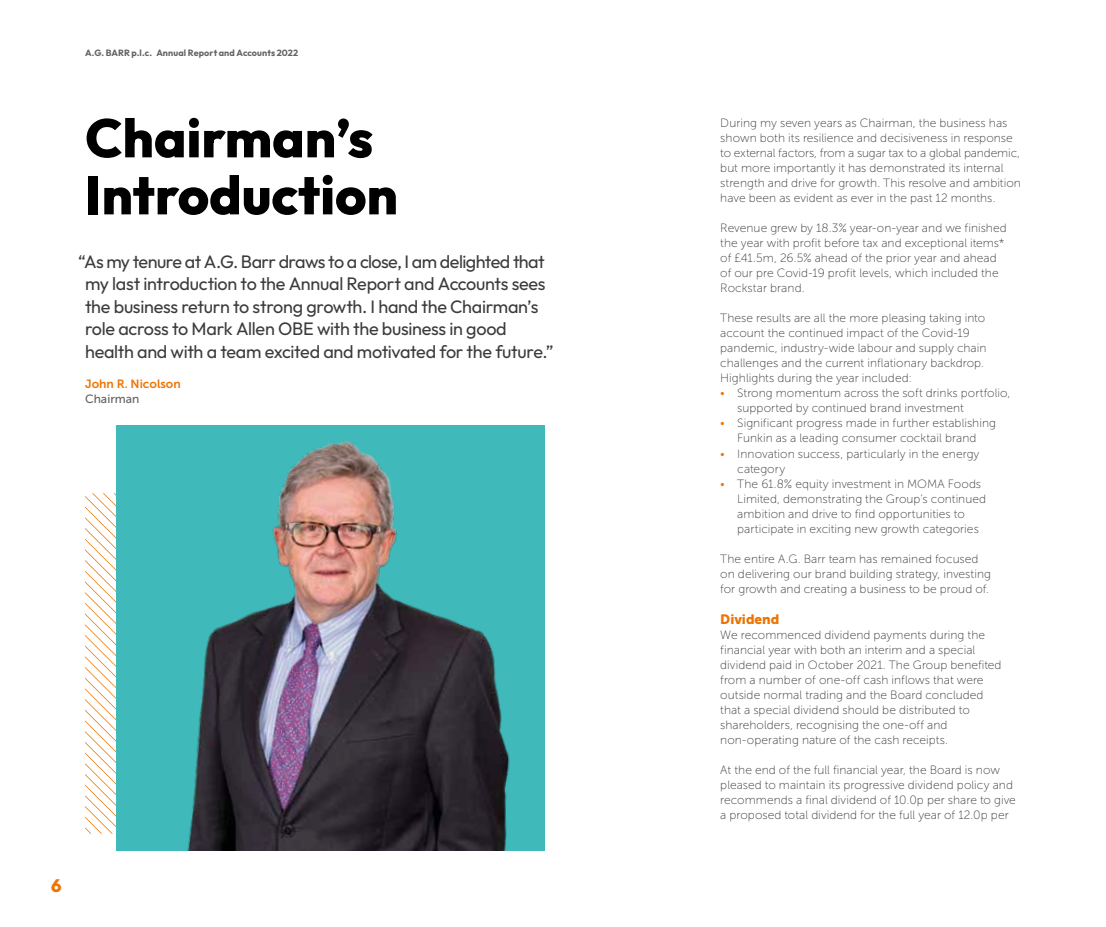
<style>
.page{position:relative;width:1106px;height:927px;background:#fff}
.page>*{position:absolute;margin:0;border:0;box-sizing:border-box;transform-origin:0 0}
.t1{font:800 54px/57px "Outfit";color:#000}
.t2{font:18px/22.5px "Outfit";letter-spacing:-.02em;color:#3c3c3b}
.t3{font:800 18px "Outfit";color:#ee7402}
.t4{font:13.5px "Museo Sans 900";color:#ee7402}
.t5{font:12px/15px "Museo Sans 100";letter-spacing:.005em;color:#3c3c3b}
.t6{font:12px "Museo Sans 700";letter-spacing:.005em;color:#ee7402}
.t7{font:12px "Museo Sans 500";letter-spacing:.005em;color:#646363}
.t8{font:700 9px "Outfit";letter-spacing:.01em;color:#646363}
.s1{color:#ee7402}
</style>
<div class="page">
<svg style="left:85px;top:493px;width:31px;height:341px"></svg>
<img style="left:116px;top:425px;width:428px;height:425px">
<p class="t8" style="left:85px;top:48px;width:215px">A.G. BARR p.l.c. Annual Report and Accounts 2022</p>
<h1 class="t1" style="left:85px;top:110px;width:314px">Chairman’s<br>Introduction</h1>
<p class="t2" style="left:85px;top:250px;width:470px;text-indent:-7px">“As my tenure at A.G. Barr draws to a close, I am delighted that my last introduction to the Annual Report and Accounts sees the business return to strong growth. I hand the Chairman’s role across to Mark Allen OBE with the business in good health and with a team excited and motivated for the future.”</p>
<p class="t6" style="left:85px;top:377px;width:97px">John R. Nicolson</p>
<p class="t7" style="left:85px;top:392px;width:56px">Chairman</p>
<h2 class="t3" style="left:51px;top:875px;width:12px">6</h2>
<p class="t5" style="left:720px;top:116px;width:302px">During my seven years as Chairman, the business has shown both its resilience and decisiveness in response to external factors, from a sugar tax to a global pandemic, but more importantly it has demonstrated its internal strength and drive for growth. This resolve and ambition have been as evident as ever in the past 12 months.</p>
<p class="t5" style="left:720px;top:221px;width:288px">Revenue grew by 18.3% year-on-year and we finished the year with profit before tax and exceptional items* of £41.5m, 26.5% ahead of the prior year and ahead of our pre Covid-19 profit levels, which included the Rockstar brand.</p>
<p class="t5" style="left:720px;top:311px;width:268px">These results are all the more pleasing taking into account the continued impact of the Covid-19 pandemic, industry-wide labour and supply chain challenges and the current inflationary backdrop.<br>Highlights during the year included:</p>
<p class="t5" style="left:737px;top:386px;width:275px;text-indent:-17px"><span class="s1">•</span> Strong momentum across the soft drinks portfolio, supported by continued brand investment</p>
<p class="t5" style="left:720px;top:416px;width:277px;text-align:center"><span class="s1">•</span> Significant progress made in further establishing<br>Funkin as a leading consumer cocktail brand</p>
<p class="t5" style="left:737px;top:446px;width:244px;text-indent:-17px"><span class="s1">•</span> Innovation success, particularly in the energy category</p>
<p class="t5" style="left:737px;top:476px;width:250px;text-indent:-17px"><span class="s1">•</span> The 61.8% equity investment in MOMA Foods Limited, demonstrating the Group’s continued ambition and drive to find opportunities to participate in exciting new growth categories</p>
<p class="t5" style="left:720px;top:551px;width:272px">The entire A.G. Barr team has remained focused on delivering our brand building strategy, investing for growth and creating a business to be proud of.</p>
<p class="t4" style="left:720px;top:612px;width:61px">Dividend</p>
<p class="t5" style="left:720px;top:627px;width:283px">We recommenced dividend payments during the financial year with both an interim and a special dividend paid in October 2021. The Group benefited from a number of one-off cash inflows that were outside normal trading and the Board concluded that a special dividend should be distributed to shareholders, recognising the one-off and non-operating nature of the cash receipts.</p>
<p class="t5" style="left:720px;top:762px;width:297px">At the end of the full financial year, the Board is now pleased to maintain its progressive dividend policy and recommends a final dividend of 10.0p per share to give a proposed total dividend for the full year of 12.0p per</p>
</div>
